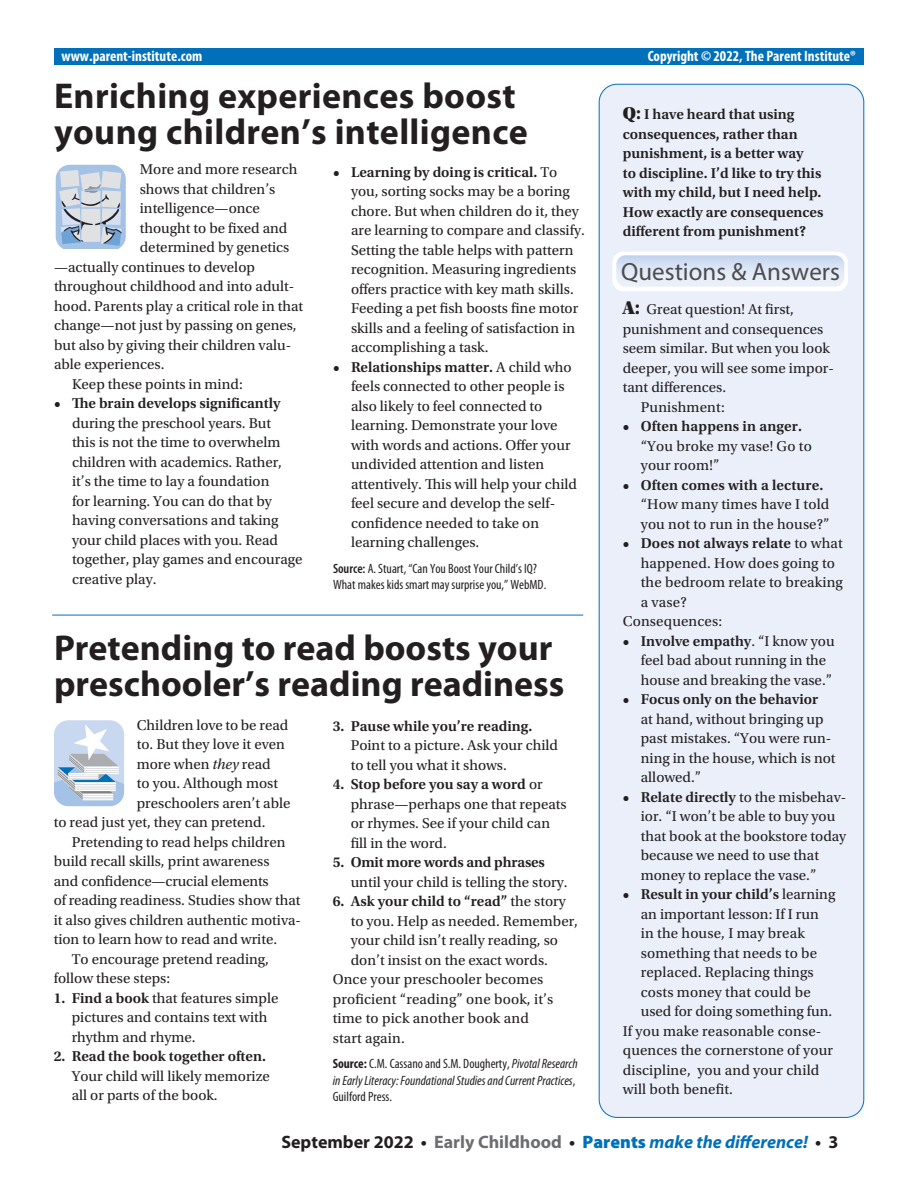
<style>
.page{position:relative;width:918px;height:1188px;background:#fff}
.page>*{position:absolute;margin:0;border:0;box-sizing:border-box;transform-origin:0 0}
.t1{font:700 36px/36px "Myriad Pro";color:#231f20}
.t2{font:24.9px "Block Berthold BQ";color:#4b4c4d}
.t3{font:italic 700 18px "Myriad Pro";color:#0070ba}
.t4{font:15px/19.5px "Utopia Std";color:#231f20}
.t5{font:600 15px/19.5px "Utopia Std";color:#231f20}
.t6{font:700 condensed 15px "Myriad Pro";color:#fff}
.t7{font:italic condensed 13.5px/16.5px "Myriad Pro";color:#231f20}
.t8{font:condensed 13.5px/16.5px "Myriad Pro";color:#231f20}
.s1{font-weight:600}
.s2{font-style:italic}
.s3{font-weight:400}
.s4{font-weight:700;font-style:normal}
.s5{font-style:normal}
.s6{font-family:"Utopia Std Black Headline";font-weight:400;font-size:18px}
.s7{font-family:"Utopia Std Black Headline";font-size:19.5px}
.s8{font-style:normal;color:#231f20}
.s9{font-style:normal;color:#6c6d70}
.s10{font-weight:900;font-style:normal}
</style>
<div class="page">
<div style="left:54px;top:49px;width:810px;height:16px;background:#0070ba"></div>
<div style="left:599px;top:84px;width:265px;height:1033px;background:#eaeff9;border-radius:18px"></div>
<hr style="left:52px;top:615px;width:531px;height:1px;background:#0070ba">
<svg style="left:54px;top:720px;width:71px;height:87px"></svg>
<svg style="left:612px;top:252px;width:236px;height:39px;background:#fdfdfe"></svg>
<img style="left:616px;top:255px;width:228px;height:32px">
<svg style="left:55px;top:164px;width:71px;height:85px;background:#bac8da"></svg>
<p class="t6" style="left:62px;top:46px;width:142px">www.parent-institute.com</p>
<p class="t6" style="left:648px;top:46px;width:210px">Copyright © 2022, The Parent Institute®</p>
<h1 class="t1" style="left:54px;top:77px;width:475px">Enriching experiences boost young children’s intelligence</h1>
<p class="t4" style="left:140px;top:160px;width:159px">More and more research</p>
<p class="t4" style="left:140px;top:180px;width:137px">shows that children’s</p>
<p class="t4" style="left:140px;top:199px;width:122px">intelligence—once</p>
<p class="t4" style="left:140px;top:219px;width:149px">thought to be fixed and</p>
<p class="t4" style="left:140px;top:238px;width:151px">determined by genetics</p>
<p class="t4" style="left:54px;top:258px;width:203px">—actually continues to develop</p>
<p class="t4" style="left:54px;top:277px;width:242px">throughout childhood and into adult-</p>
<p class="t4" style="left:54px;top:297px;width:251px">hood. Parents play a critical role in that</p>
<p class="t4" style="left:54px;top:316px;width:244px">change—not just by passing on genes,</p>
<p class="t4" style="left:54px;top:336px;width:239px">but also by giving their children valu-</p>
<p class="t4" style="left:54px;top:355px;width:112px">able experiences.</p>
<p class="t4" style="left:72px;top:375px;width:172px">Keep these points in mind:</p>
<p class="t5" style="left:54px;top:394px;width:228px">• The brain develops significantly</p>
<p class="t4" style="left:72px;top:414px;width:232px">during the preschool years. But<br>this is not the time to overwhelm children with academics. Rather, it’s the time to lay a foundation<br>for learning. You can do that by having conversations and taking your child places with you. Read together, play games and encourage creative play.</p>
<p class="t4" style="left:351px;top:163px;width:235px;text-indent:-18px"><span class="s1">• Learning by doing is critical.</span> To you, sorting socks may be a boring chore. But when children do it, they are learning to compare and classify.<br>Setting the table helps with pattern recognition. Measuring ingredients offers practice with key math skills.<br>Feeding a pet fish boosts fine motor skills and a feeling of satisfaction in accomplishing a task.</p>
<p class="t4" style="left:351px;top:358px;width:228px;text-indent:-18px"><span class="s1">• Relationships matter.</span> A child who feels connected to other people is also likely to feel connected to learning. Demonstrate your love with words and actions. Offer your undivided attention and listen attentively. This will help your child feel secure and develop the self&shy;confidence needed to take on learning challenges.</p>
<p class="t8" style="left:333px;top:560px;width:215px"><span class="s1">Source:</span> A. Stuart, “Can You Boost Your Child’s IQ?<br>What makes kids smart may surprise you,” WebMD.</p>
<h1 class="t1" style="left:54px;top:629px;width:512px">Pretending to read boosts your preschooler’s reading readiness</h1>
<p class="t4" style="left:137px;top:715px;width:153px">Children love to be read</p>
<p class="t4" style="left:137px;top:735px;width:150px">to. But they love it even</p>
<p class="t4" style="left:137px;top:754px;width:135px">more when <span class="s2">they</span> read</p>
<p class="t4" style="left:137px;top:774px;width:143px">to you. Although most</p>
<p class="t4" style="left:137px;top:793px;width:155px">preschoolers aren’t able</p>
<p class="t4" style="left:54px;top:813px;width:213px">to read just yet, they can pretend.</p>
<p class="t4" style="left:72px;top:832px;width:215px">Pretending to read helps children</p>
<p class="t4" style="left:54px;top:852px;width:217px">build recall skills, print awareness</p>
<p class="t4" style="left:54px;top:871px;width:217px">and confidence—crucial elements</p>
<p class="t4" style="left:54px;top:891px;width:248px">of reading readiness. Studies show that</p>
<p class="t4" style="left:54px;top:910px;width:249px">it also gives children authentic motiva-</p>
<p class="t4" style="left:54px;top:930px;width:225px">tion to learn how to read and write.</p>
<p class="t4" style="left:72px;top:949px;width:199px">To encourage pretend reading,</p>
<p class="t4" style="left:54px;top:969px;width:118px">follow these steps:</p>
<p class="t4" style="left:72px;top:988px;width:208px;text-indent:-18px"><span class="s1">1. Find a book</span> that features simple pictures and contains text with rhythm and rhyme.</p>
<p class="t5" style="left:54px;top:1047px;width:214px">2. Read the book together often.</p>
<p class="t4" style="left:72px;top:1066px;width:200px">Your child will likely memorize all or parts of the book.</p>
<p class="t5" style="left:333px;top:716px;width:201px">3. Pause while you’re reading.</p>
<p class="t4" style="left:351px;top:736px;width:209px">Point to a picture. Ask your child to tell you what it shows.</p>
<p class="t4" style="left:351px;top:775px;width:217px;text-indent:-18px"><span class="s1">4. Stop before you say a word</span> or phrase—perhaps one that repeats or rhymes. See if your child can fill in the word.</p>
<p class="t5" style="left:333px;top:853px;width:214px">5. Omit more words and phrases</p>
<p class="t4" style="left:351px;top:872px;width:218px">until your child is telling the story.</p>
<p class="t5" style="left:333px;top:892px;width:235px">6. Ask your child to “read” <span class="s3">the story</span></p>
<p class="t4" style="left:351px;top:911px;width:229px">to you. Help as needed. Remember,</p>
<p class="t4" style="left:351px;top:931px;width:209px">your child isn’t really reading, so</p>
<p class="t4" style="left:351px;top:950px;width:199px">don’t insist on the exact words.</p>
<p class="t4" style="left:333px;top:970px;width:212px">Once your preschooler becomes</p>
<p class="t4" style="left:333px;top:989px;width:222px">proficient “reading” one book, it’s</p>
<p class="t4" style="left:333px;top:1009px;width:198px">time to pick another book and</p>
<p class="t4" style="left:333px;top:1028px;width:74px">start again.</p>
<p class="t7" style="left:333px;top:1055px;width:247px"><span class="s4">Source:</span> <span class="s5">C.M. Cassano and S.M. Dougherty,</span> Pivotal Research in Early Literacy: Foundational Studies and Current Practices<span class="s5">,<br>Guilford Press.</span></p>
<p class="t5" style="left:623px;top:105px;width:202px"><span class="s6">Q:</span> I have heard that using consequences, rather than punishment, is a better way<br>to discipline. I’d like to try this with my child, but I need help.<br>How exactly are consequences different from punishment?</p>
<h2 class="t2" style="left:621px;top:256px;width:220px">Questions &amp; Answers</h2>
<p class="t4" style="left:623px;top:300px;width:173px"><span class="s7">A:</span> Great question! At first,</p>
<p class="t4" style="left:623px;top:319px;width:202px">punishment and consequences</p>
<p class="t4" style="left:623px;top:339px;width:209px">seem similar. But when you look</p>
<p class="t4" style="left:623px;top:358px;width:213px">deeper, you will see some impor-</p>
<p class="t4" style="left:623px;top:378px;width:105px">tant differences.</p>
<p class="t4" style="left:641px;top:397px;width:85px">Punishment:</p>
<p class="t5" style="left:623px;top:417px;width:181px">• Often happens in anger.</p>
<p class="t4" style="left:641px;top:436px;width:173px">“You broke my vase! Go to your room!”</p>
<p class="t5" style="left:623px;top:475px;width:202px">• Often comes with a lecture.</p>
<p class="t4" style="left:641px;top:495px;width:190px">“How many times have I told you not to run in the house?”</p>
<p class="t5" style="left:623px;top:534px;width:221px">• Does not always relate <span class="s3">to what</span></p>
<p class="t4" style="left:641px;top:553px;width:196px">happened. How does going to</p>
<p class="t4" style="left:641px;top:573px;width:204px">the bedroom relate to breaking</p>
<p class="t4" style="left:641px;top:592px;width:47px">a vase?</p>
<p class="t4" style="left:623px;top:612px;width:101px">Consequences:</p>
<p class="t4" style="left:641px;top:631px;width:195px;text-indent:-18px"><span class="s1">• Involve empathy</span>. “I know you feel bad about running in the house and breaking the vase.”</p>
<p class="t5" style="left:623px;top:690px;width:197px">• Focus only on the behavior</p>
<p class="t4" style="left:641px;top:709px;width:196px">at hand, without bringing up past mistakes. “You were run&shy;ning in the house, which is not allowed.”</p>
<p class="t4" style="left:641px;top:787px;width:207px;text-indent:-18px"><span class="s1">• Relate directly</span> to the misbehav&shy;ior. “I won’t be able to buy you that book at the bookstore today because we need to use that money to replace the vase.”</p>
<p class="t5" style="left:623px;top:885px;width:214px">• Result in your child’s <span class="s3">learning</span></p>
<p class="t4" style="left:641px;top:904px;width:180px">an important lesson: If I run</p>
<p class="t4" style="left:641px;top:924px;width:166px">in the house, I may break</p>
<p class="t4" style="left:641px;top:943px;width:178px">something that needs to be</p>
<p class="t4" style="left:641px;top:963px;width:174px">replaced. Replacing things</p>
<p class="t4" style="left:641px;top:982px;width:171px">costs money that could be</p>
<p class="t4" style="left:641px;top:1002px;width:193px">used for doing something fun.</p>
<p class="t4" style="left:623px;top:1021px;width:200px">If you make reasonable conse-</p>
<p class="t4" style="left:623px;top:1041px;width:212px">quences the cornerstone of your</p>
<p class="t4" style="left:623px;top:1060px;width:198px">discipline, you and your child</p>
<p class="t4" style="left:623px;top:1080px;width:112px">will both benefit.</p>
<p class="t3" style="left:281px;top:1130px;width:559px"><span class="s8">September 2022 •</span> <span class="s9">Early Childhood</span> <span class="s8">•</span> <span class="s10">Parents</span> make the difference! <span class="s8">• 3</span></p>
</div>
